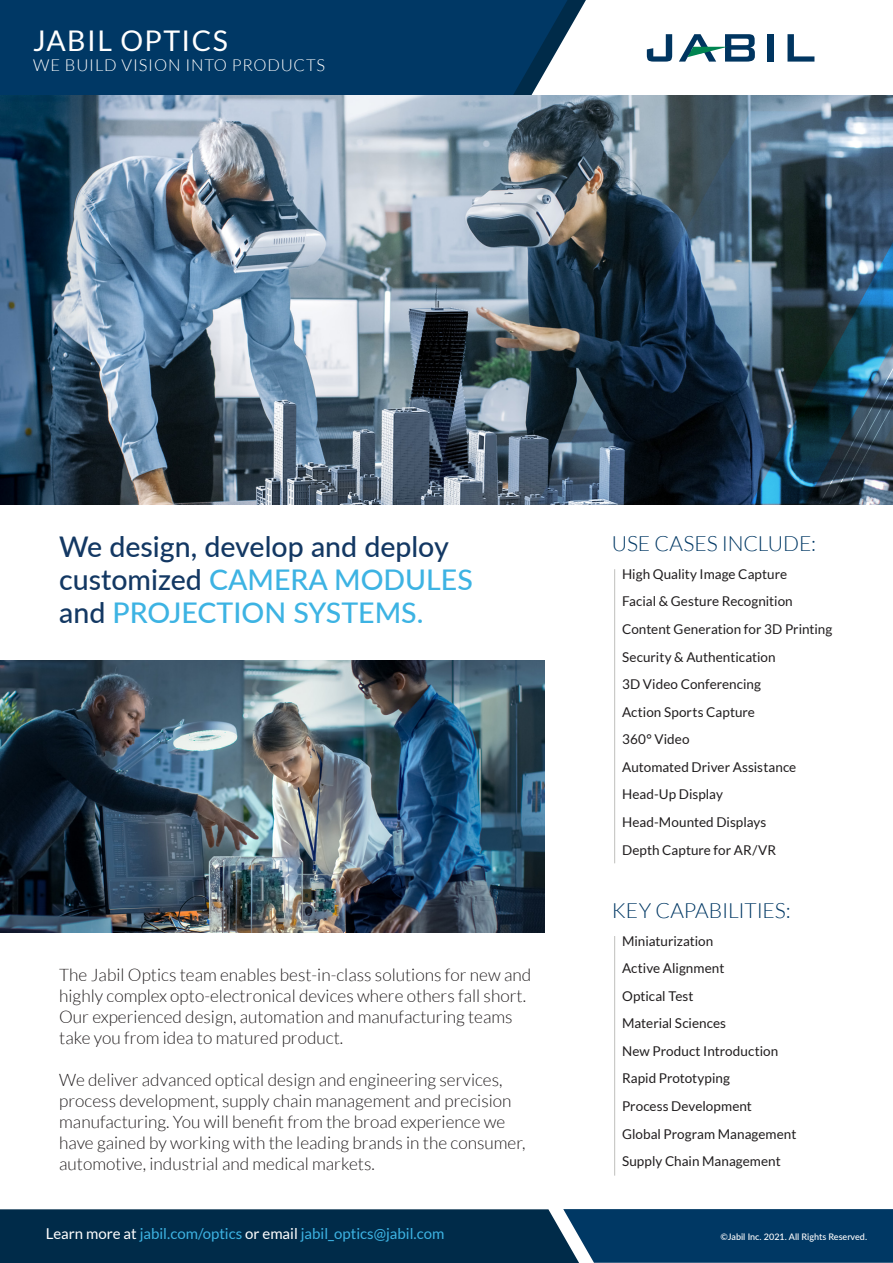
<style>
.page{position:relative;width:893px;height:1263px;background:#fff}
.page>*{position:absolute;margin:0;border:0;box-sizing:border-box;transform-origin:0 0}
.Body_Paragraph{font:500 28.5px/33px "Lato";color:#133863}
.Body_Paragraph-2{font:28.5px "Lato";letter-spacing:.05em;color:#fff}
.Paragraph_Style_1{font:300 21px "Lato";letter-spacing:-.005em;color:#003864}
.t1{font:300 17.25px/21px "Lato";color:#231f20}
.Body_Paragraph-3{font:300 16.5px "Lato";letter-spacing:.05em;color:#fff}
.t2{font:15px "Lato";color:#3db3e3}
.Paragraph_Style_1-2{font:13.5px "Lato";color:#201d1e}
.t3{font:500 9px "Lato";color:#fff}
.s1{color:#3db3e3}
.s2{color:#fff}
</style>
<div class="page">
<svg style="left:567px;top:0;width:19px;height:96px"></svg>
<div style="left:0;top:0;width:567px;height:96px;background:#003865"></div>
<svg style="left:0;top:1209px;width:893px;height:54px;background:#053456"></svg>
<img style="left:0;top:96px;width:893px;height:408px">
<hr style="left:614px;top:569px;width:1px;height:294px;background:#c6c6c4">
<hr style="left:614px;top:936px;width:1px;height:239px;background:#c6c6c4">
<svg style="left:647px;top:34px;width:25px;height:28px"></svg>
<div style="left:767px;top:34px;width:6px;height:28px;background:#003560"></div>
<svg style="left:787px;top:34px;width:27px;height:28px"></svg>
<svg style="left:679px;top:34px;width:76px;height:28px"></svg>
<img style="left:0;top:660px;width:544px;height:272px">
<svg style="left:537px;top:111px;width:214px;height:393px;background:#344756"></svg>
<svg style="left:751px;top:111px;width:68px;height:393px;background:#324c5b"></svg>
<svg style="left:819px;top:111px;width:74px;height:393px;background:#3b5a6f"></svg>
<p class="Body_Paragraph-2" style="left:33px;top:25px;width:196px">JABIL OPTICS</p>
<p class="Body_Paragraph-3" style="left:33px;top:56px;width:293px">WE BUILD VISION INTO PRODUCTS</p>
<p class="Body_Paragraph" style="left:59px;top:529px;width:415px">We design, develop and deploy customized <span class="s1">CAMERA MODULES </span>and <span class="s1">PROJECTION SYSTEMS.</span></p>
<p class="Paragraph_Style_1" style="left:612px;top:532px;width:206px">USE CASES INCLUDE:</p>
<p class="Paragraph_Style_1-2" style="left:622px;top:566px;width:167px">High Quality Image Capture</p>
<p class="Paragraph_Style_1-2" style="left:622px;top:594px;width:172px">Facial &amp; Gesture Recognition</p>
<p class="Paragraph_Style_1-2" style="left:622px;top:621px;width:212px">Content Generation for 3D Printing</p>
<p class="Paragraph_Style_1-2" style="left:622px;top:649px;width:155px">Security &amp; Authentication</p>
<p class="Paragraph_Style_1-2" style="left:622px;top:677px;width:141px">3D Video Conferencing</p>
<p class="Paragraph_Style_1-2" style="left:622px;top:704px;width:134px">Action Sports Capture</p>
<p class="Paragraph_Style_1-2" style="left:622px;top:732px;width:69px">360° Video</p>
<p class="Paragraph_Style_1-2" style="left:622px;top:759px;width:176px">Automated Driver Assistance</p>
<p class="Paragraph_Style_1-2" style="left:622px;top:787px;width:102px">Head-Up Display</p>
<p class="Paragraph_Style_1-2" style="left:622px;top:814px;width:146px">Head-Mounted Displays</p>
<p class="Paragraph_Style_1-2" style="left:622px;top:842px;width:156px">Depth Capture for AR/VR</p>
<p class="t1" style="left:59px;top:964px;width:473px">The Jabil Optics team enables best-in-class solutions for new and highly complex opto-electronical devices where others fall short.<br>Our experienced design, automation and manufacturing teams take you from idea to matured product.</p>
<p class="t1" style="left:59px;top:1069px;width:468px">We deliver advanced optical design and engineering services, process development, supply chain management and precision manufacturing. You will benefit from the broad experience we have gained by working with the leading brands in the consumer, automotive, industrial and medical markets.</p>
<p class="Paragraph_Style_1" style="left:612px;top:899px;width:180px">KEY CAPABILITIES:</p>
<p class="Paragraph_Style_1-2" style="left:622px;top:933px;width:93px">Miniaturization</p>
<p class="Paragraph_Style_1-2" style="left:622px;top:961px;width:104px">Active Alignment</p>
<p class="Paragraph_Style_1-2" style="left:622px;top:988px;width:73px">Optical Test</p>
<p class="Paragraph_Style_1-2" style="left:622px;top:1016px;width:106px">Material Sciences</p>
<p class="Paragraph_Style_1-2" style="left:622px;top:1043px;width:158px">New Product Introduction</p>
<p class="Paragraph_Style_1-2" style="left:622px;top:1071px;width:109px">Rapid Prototyping</p>
<p class="Paragraph_Style_1-2" style="left:622px;top:1099px;width:131px">Process Development</p>
<p class="Paragraph_Style_1-2" style="left:622px;top:1126px;width:176px">Global Program Management</p>
<p class="Paragraph_Style_1-2" style="left:622px;top:1154px;width:160px">Supply Chain Management</p>
<p class="t2" style="left:46px;top:1225px;width:400px"><span class="s2">Learn more at</span> jabil.com/optics <span class="s2">or email</span> jabil_optics@jabil.com</p>
<p class="t3" style="left:720px;top:1231px;width:148px">©Jabil Inc. 2021. All Rights Reserved.</p>
</div>
